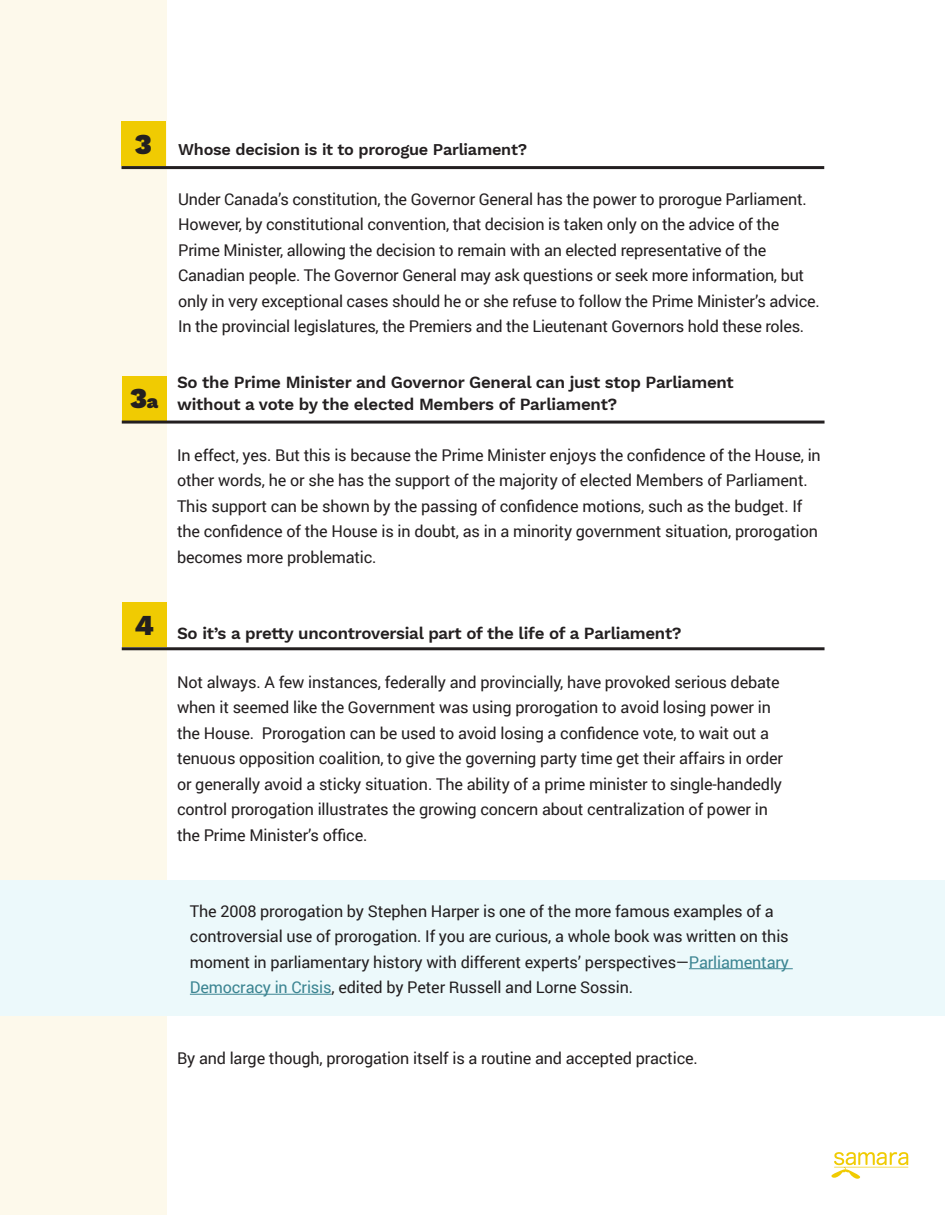
<style>
.page{position:relative;width:945px;height:1215px;background:#fff}
.page>*{position:absolute;margin:0;border:0;box-sizing:border-box;transform-origin:0 0}
.t1{font:900 28.35px "Work Sans";color:#231f20}
.t2{font:600 16.8px "Work Sans";letter-spacing:-.015em;color:#231f20}
.t3{font:16.2px/25.5px "Roboto";letter-spacing:-.01em;color:#231f20}
.t4{font:600 16.2px "Work Sans";letter-spacing:-.015em;color:#231f20}
.s1{font-size:19.35px}
.s2{color:#3c8592}
</style>
<div class="page">
<div style="left:0;top:0;width:166px;height:1215px;background:#fdf9eb"></div>
<div style="left:122px;top:376px;width:44px;height:45px;background:#f0cb02"></div>
<hr style="left:122px;top:421px;width:703px;height:3px;background:#231f20">
<div style="left:122px;top:603px;width:44px;height:44px;background:#f0cb02"></div>
<hr style="left:122px;top:647px;width:703px;height:3px;background:#231f20">
<div style="left:0;top:880px;width:945px;height:136px;background:#ecf9fb"></div>
<hr style="left:689px;top:968px;width:104px;height:1px;background:#3c8592">
<hr style="left:190px;top:994px;width:141px;height:1px;background:#3c8592">
<div style="left:122px;top:122px;width:44px;height:44px;background:#f0cb02"></div>
<hr style="left:122px;top:166px;width:702px;height:3px;background:#231f20">
<svg style="left:831px;top:1152px;width:77px;height:27px"></svg>
<p class="t1" style="left:135px;top:128px;width:19px">3</p>
<p class="t4" style="left:178px;top:140px;width:350px">Whose decision is it to prorogue Parliament?</p>
<p class="t3" style="left:178px;top:186px;width:643px">Under Canada’s constitution, the Governor General has the power to prorogue Parliament.<br>However, by constitutional convention, that decision is taken only on the advice of the Prime Minister, allowing the decision to remain with an elected representative of the Canadian people. The Governor General may ask questions or seek more information, but only in very exceptional cases should he or she refuse to follow the Prime Minister’s advice.<br>In the provincial legislatures, the Premiers and the Lieutenant Governors hold these roles.</p>
<p class="t2" style="left:177px;top:372px;width:558px">So the Prime Minister and Governor General can just stop Parliament</p>
<p class="t1" style="left:130px;top:382px;width:30px">3<span class="s1">a</span></p>
<p class="t2" style="left:177px;top:395px;width:442px">without a vote by the elected Members of Parliament?</p>
<p class="t3" style="left:177px;top:442px;width:645px">In effect, yes. But this is because the Prime Minister enjoys the confidence of the House, in other words, he or she has the support of the majority of elected Members of Parliament.<br>This support can be shown by the passing of confidence motions, such as the budget. If the confidence of the House is in doubt, as in a minority government situation, prorogation becomes more problematic.</p>
<p class="t1" style="left:135px;top:609px;width:21px">4</p>
<p class="t2" style="left:177px;top:623px;width:506px">So it’s a pretty uncontroversial part of the life of a Parliament?</p>
<p class="t3" style="left:177px;top:669px;width:608px">Not always. A few instances, federally and provincially, have provoked serious debate when it seemed like the Government was using prorogation to avoid losing power in the House. Prorogation can be used to avoid losing a confidence vote, to wait out a tenuous opposition coalition, to give the governing party time get their affairs in order or generally avoid a sticky situation. The ability of a prime minister to single-handedly control prorogation illustrates the growing concern about centralization of power in the Prime Minister’s office.</p>
<p class="t3" style="left:190px;top:897px;width:601px">The 2008 prorogation by Stephen Harper is one of the more famous examples of a controversial use of prorogation. If you are curious, a whole book was written on this moment in parliamentary history with different experts’ perspectives—<span class="s2">Parliamentary Democracy in Crisis</span>, edited by Peter Russell and Lorne Sossin.</p>
<p class="t3" style="left:177px;top:1045px;width:522px">By and large though, prorogation itself is a routine and accepted practice.</p>
</div>
